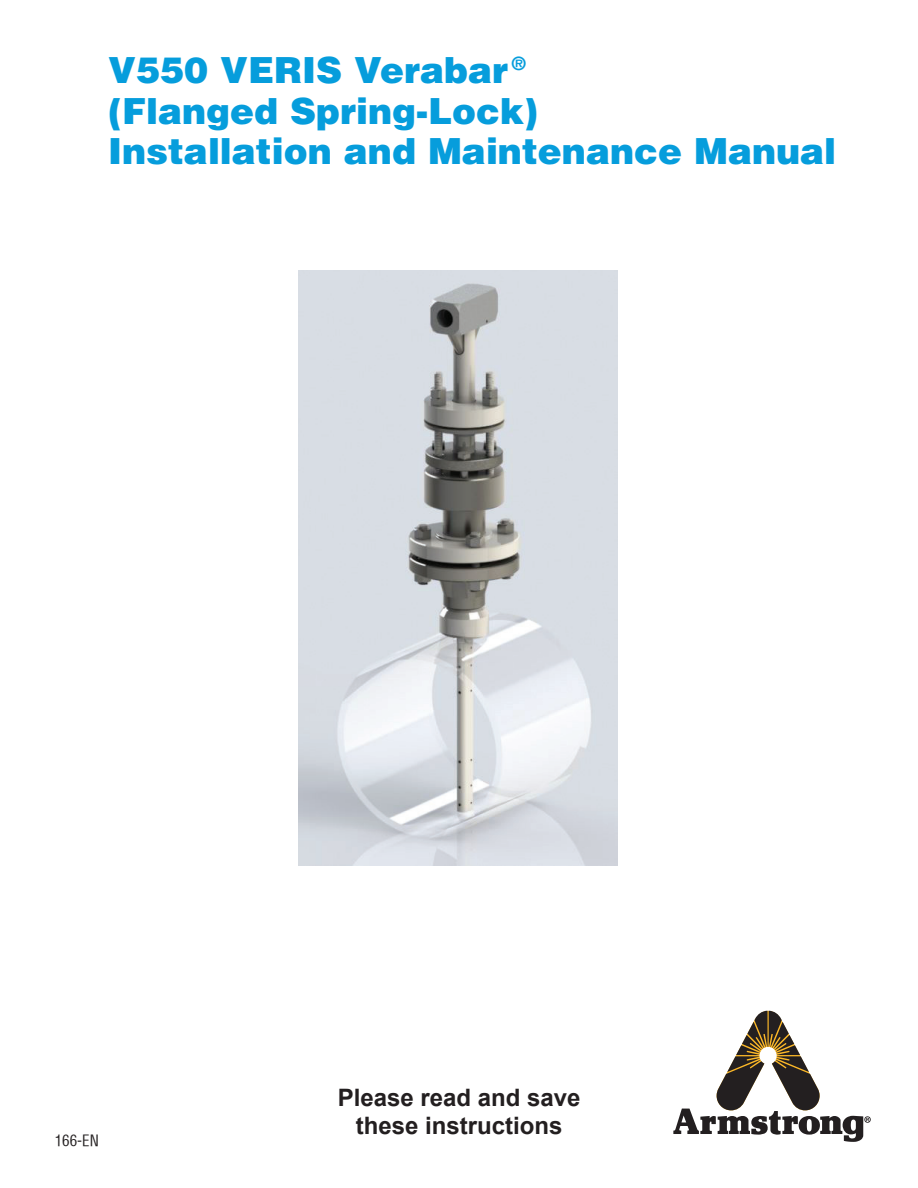
<style>
.page{position:relative;width:918px;height:1188px;background:#fff}
.page>*{position:absolute;margin:0;border:0;box-sizing:border-box;transform-origin:0 0}
._01_HEAD{font:900 36px "Helvetica";color:#069ddc}
.Body_text{font:700 24px/28.5px "Arial";color:#231f20;text-align:center}
._08_L_COPY{font:condensed 15px "Helvetica";color:#231f20}
</style>
<div class="page">
<svg style="left:673px;top:1011px;width:198px;height:131px"></svg>
<img style="left:299px;top:270px;width:318px;height:595px">
<p class="_01_HEAD" style="left:108px;top:47px;width:420px">V550 VERIS Verabar <sup>®</sup></p>
<p class="_01_HEAD" style="left:108px;top:87px;width:432px">(Flanged Spring-Lock)</p>
<p class="_01_HEAD" style="left:108px;top:128px;width:730px">Installation and Maintenance Manual</p>
<p class="_08_L_COPY" style="left:55px;top:1131px;width:46px">166-EN</p>
<p class="Body_text" style="left:338px;top:1084px;width:244px">Please read and save these instructions</p>
</div>
